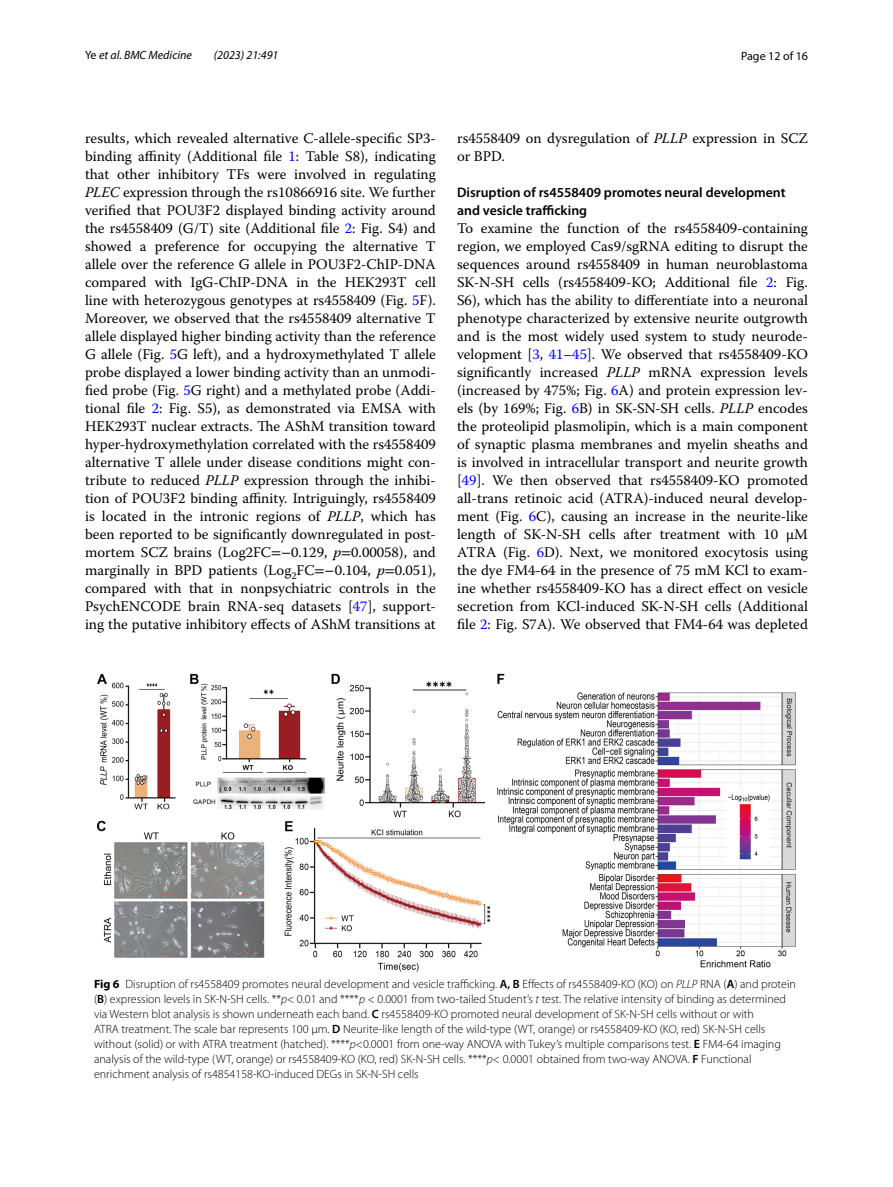
<style>
.page{position:relative;width:893px;height:1187px;background:#fff}
.page>*{position:absolute;margin:0;border:0;box-sizing:border-box;transform-origin:0 0}
.t1{font:14.7px/18px "Warnock Pro";color:#000;text-align:justify}
.t2{font:600 13.8px/18px "Myriad Pro";color:#000}
.t3{font:300 12px/15px "Myriad Pro";color:#000}
.t4{font:italic 12px "Myriad Pro";color:#000}
.t5{font:12px "Myriad Pro";color:#000}
.s1{font-style:normal}
.s2{color:#00f}
.s3{font-style:italic}
.s4{font-family:"STIX"}
.s5{font-weight:700}
.s6{font-weight:600}
</style>
<div class="page">
<img style="left:96px;top:673px;width:700px;height:299px">
<p class="t4" style="left:85px;top:48px;width:108px"><span class="s1">Ye</span> et al. BMC Medicine</p>
<p class="t4" style="left:214px;top:48px;width:66px">(2023) 21:491</p>
<p class="t5" style="left:741px;top:48px;width:68px">Page 12 of 16</p>
<p class="t1" style="left:85px;top:128px;width:352px">results, which revealed alternative C-allele-specific SP3- binding affinity (Additional file <span class="s2">1</span>: Table S8), indicating that other inhibitory TFs were involved in regulating <span class="s3">PLEC</span> expression through the rs10866916 site. We further verified that POU3F2 displayed binding activity around the rs4558409 (G/T) site (Additional file <span class="s2">2</span>: Fig. S4) and showed a preference for occupying the alternative T allele over the reference G allele in POU3F2-ChIP-DNA compared with IgG-ChIP-DNA in the HEK293T cell line with heterozygous genotypes at rs4558409 (Fig. <span class="s2">5</span>F).<br>Moreover, we observed that the rs4558409 alternative T allele displayed higher binding activity than the reference G allele (Fig. <span class="s2">5</span>G left), and a hydroxymethylated T allele probe displayed a lower binding activity than an unmodi&shy;fied probe (Fig. <span class="s2">5</span>G right) and a methylated probe (Addi&shy;tional file <span class="s2">2</span>: Fig. S5), as demonstrated via EMSA with HEK293T nuclear extracts. The AShM transition toward hyper-hydroxymethylation correlated with the rs4558409 alternative T allele under disease conditions might con&shy;tribute to reduced <span class="s3">PLLP</span> expression through the inhibi&shy;tion of POU3F2 binding affinity. Intriguingly, rs4558409 is located in the intronic regions of <span class="s3">PLLP</span>, which has been reported to be significantly downregulated in post&shy;mortem SCZ brains (Log2FC<span class="s4">=−</span>0.129, <span class="s3">p</span><span class="s4">=</span>0.00058), and marginally in BPD patients (Log<sub>2</sub>FC<span class="s4">=−</span>0.104, <span class="s3">p</span><span class="s4">=</span>0.051), compared with that in nonpsychiatric controls in the PsychENCODE brain RNA-seq datasets [<span class="s2">47</span>], support&shy;ing the putative inhibitory effects of AShM transitions at</p>
<p class="t1" style="left:457px;top:128px;width:352px">rs4558409 on dysregulation of <span class="s3">PLLP</span> expression in SCZ or BPD.</p>
<p class="t2" style="left:457px;top:183px;width:330px">Disruption of rs4558409 promotes neural development and vesicle trafficking</p>
<p class="t1" style="left:457px;top:218px;width:352px">To examine the function of the rs4558409-containing region, we employed Cas9/sgRNA editing to disrupt the sequences around rs4558409 in human neuroblastoma SK-N-SH cells (rs4558409-KO; Additional file <span class="s2">2</span>: Fig.<br>S6), which has the ability to differentiate into a neuronal phenotype characterized by extensive neurite outgrowth and is the most widely used system to study neurode&shy;velopment [<span class="s2">3</span>, <span class="s2">41</span>–<span class="s2">45</span>]. We observed that rs4558409-KO significantly increased <span class="s3">PLLP</span> mRNA expression levels (increased by 475%; Fig. <span class="s2">6</span>A) and protein expression lev&shy;els (by 169%; Fig. <span class="s2">6</span>B) in SK-SN-SH cells. <span class="s3">PLLP</span> encodes the proteolipid plasmolipin, which is a main component of synaptic plasma membranes and myelin sheaths and is involved in intracellular transport and neurite growth [<span class="s2">49</span>]. We then observed that rs4558409-KO promoted all-trans retinoic acid (ATRA)-induced neural develop&shy;ment (Fig. <span class="s2">6</span>C), causing an increase in the neurite-like length of SK-N-SH cells after treatment with 10 μM ATRA (Fig. <span class="s2">6</span>D). Next, we monitored exocytosis using the dye FM4-64 in the presence of 75 mM KCl to exam&shy;ine whether rs4558409-KO has a direct effect on vesicle secretion from KCl-induced SK-N-SH cells (Additional file <span class="s2">2</span>: Fig. S7A). We observed that FM4-64 was depleted</p>
<p class="t3" style="left:94px;top:976px;width:703px"><span class="s5">Fig 6</span> Disruption of rs4558409 promotes neural development and vesicle trafficking. <span class="s6">A, B</span> Effects of rs4558409-KO (KO) on <span class="s3">PLLP</span> RNA (<span class="s6">A</span>) and protein (<span class="s6">B</span>) expression levels in SK-N-SH cells. **<span class="s3">p</span>&lt; 0.01 and ****<span class="s3">p</span> &lt; 0.0001 from two-tailed Student’s <span class="s3">t</span> test. The relative intensity of binding as determined via Western blot analysis is shown underneath each band. <span class="s6">C</span> rs4558409-KO promoted neural development of SK-N-SH cells without or with<br>ATRA treatment. The scale bar represents 100 μm. <span class="s6">D</span> Neurite-like length of the wild-type (WT, orange) or rs4558409-KO (KO, red) SK-N-SH cells without (solid) or with ATRA treatment (hatched). ****<span class="s3">p</span>&lt;0.0001 from one-way ANOVA with Tukey’s multiple comparisons test. <span class="s6">E</span> FM4-64 imaging analysis of the wild-type (WT, orange) or rs4558409-KO (KO, red) SK-N-SH cells. ****<span class="s3">p</span>&lt; 0.0001 obtained from two-way ANOVA. <span class="s6">F</span> Functional enrichment analysis of rs4854158-KO-induced DEGs in SK-N-SH cells</p>
</div>
